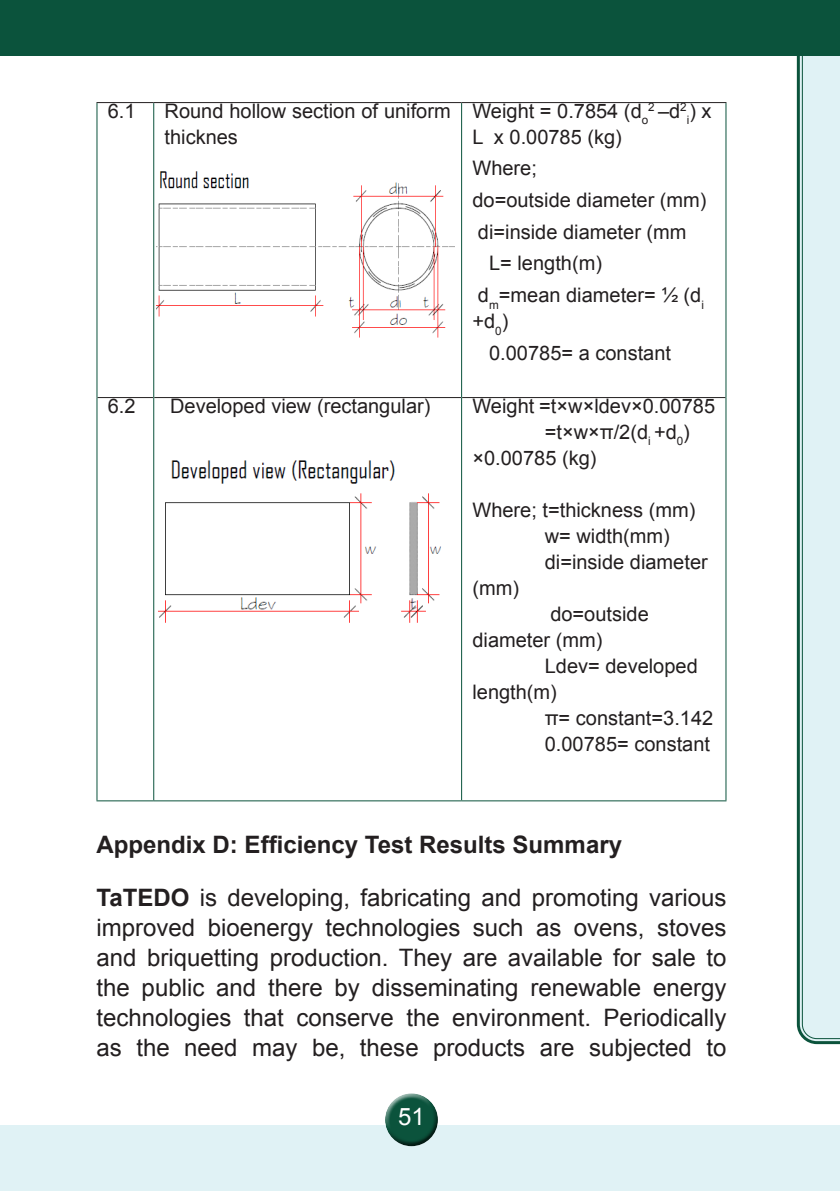
<style>
.page{position:relative;width:840px;height:1191px;background:#fff}
.page>*{position:absolute;margin:0;border:0;box-sizing:border-box;transform-origin:0 0}
.t1{font:24px/30px "Arial";color:#231f20;text-align:justify}
.Heading_1{font:700 24px "Arial";color:#231f20}
.t2{font:24px "Arial";color:#fff}
.List_Paragraph{font:20px/26px "Arial";color:#231f20}
.List_Paragraph-2{font:11.6px "Arial";color:#231f20}
.s1{font-size:20px}
.s2{font-weight:700}
</style>
<div class="page">
<div style="left:0;top:1125px;width:839px;height:66px;background:#e0f2f5"></div>
<div style="left:384px;top:1089px;width:54px;height:46px;background:#fff;opacity:.75"></div>
<div style="left:384px;top:1101px;width:56px;height:46px;background:#231f20;opacity:.75"></div>
<svg style="left:796px;top:56px;width:43px;height:988px;background:#679689"></svg>
<div style="left:801px;top:56px;width:38px;height:983px;background:#e0f2f5"></div>
<div style="left:0;top:0;width:839px;height:56px;background:#0b533c"></div>
<hr style="left:96px;top:102px;width:58px;height:1px;background:#231f20">
<hr style="left:154px;top:102px;width:307px;height:1px;background:#231f20">
<hr style="left:461px;top:102px;width:265px;height:1px;background:#231f20">
<hr style="left:97px;top:397px;width:56px;height:1px;background:#231f20">
<hr style="left:154px;top:397px;width:307px;height:1px;background:#231f20">
<hr style="left:462px;top:397px;width:263px;height:1px;background:#231f20">
<hr style="left:96px;top:103px;width:1px;height:294px;background:#0b533c">
<hr style="left:153px;top:103px;width:1px;height:294px;background:#0b533c">
<hr style="left:461px;top:103px;width:1px;height:294px;background:#0b533c">
<hr style="left:725px;top:103px;width:1px;height:294px;background:#0b533c">
<hr style="left:96px;top:397px;width:1px;height:403px;background:#0b533c">
<hr style="left:153px;top:397px;width:1px;height:403px;background:#0b533c">
<hr style="left:461px;top:397px;width:1px;height:403px;background:#0b533c">
<hr style="left:725px;top:397px;width:1px;height:403px;background:#0b533c">
<hr style="left:96px;top:800px;width:58px;height:1px;background:#0b533c">
<hr style="left:154px;top:800px;width:307px;height:1px;background:#0b533c">
<hr style="left:461px;top:800px;width:265px;height:1px;background:#0b533c">
<img style="left:156px;top:171px;width:298px;height:167px">
<img style="left:159px;top:460px;width:282px;height:163px">
<p class="List_Paragraph" style="left:108px;top:98px;width:29px">6.1</p>
<p class="List_Paragraph" style="left:164px;top:98px;width:287px">Round hollow section of uniform thicknes</p>
<p class="List_Paragraph" style="left:472px;top:98px;width:177px">Weight = 0.7854 (d<sub>o</sub></p>
<p class="List_Paragraph-2" style="left:648px;top:99px;width:40px">2 <span class="s1">–d</span>2</p>
<p class="List_Paragraph" style="left:686px;top:98px;width:26px"><sub>i</sub>) x</p>
<p class="List_Paragraph" style="left:472px;top:124px;width:151px">L x 0.00785 (kg)</p>
<p class="List_Paragraph" style="left:472px;top:155px;width:66px">Where;</p>
<p class="List_Paragraph" style="left:472px;top:187px;width:235px">do=outside diameter (mm)</p>
<p class="List_Paragraph" style="left:477px;top:219px;width:210px">di=inside diameter (mm</p>
<p class="List_Paragraph" style="left:489px;top:250px;width:114px">L= length(m)</p>
<p class="List_Paragraph" style="left:472px;top:282px;width:233px">d<sub>m</sub>=mean diameter= ½ (d<sub>i </sub>+d<sub>0</sub>)</p>
<p class="List_Paragraph" style="left:489px;top:340px;width:183px">0.00785= a constant</p>
<p class="List_Paragraph" style="left:108px;top:393px;width:29px">6.2</p>
<p class="List_Paragraph" style="left:170px;top:393px;width:262px">Developed view (rectangular)</p>
<p class="List_Paragraph" style="left:472px;top:393px;width:244px">Weight =t×w×ldev×0.00785</p>
<p class="List_Paragraph" style="left:472px;top:419px;width:219px;text-indent:72px">=t×w×π/2(d<sub>i</sub> +d<sub>0</sub>) ×0.00785 (kg)</p>
<p class="List_Paragraph" style="left:472px;top:497px;width:224px">Where; t=thickness (mm)</p>
<p class="List_Paragraph" style="left:544px;top:523px;width:126px">w= width(mm)</p>
<p class="List_Paragraph" style="left:544px;top:549px;width:164px">di=inside diameter</p>
<p class="List_Paragraph" style="left:472px;top:575px;width:48px">(mm)</p>
<p class="List_Paragraph" style="left:472px;top:601px;width:178px;text-indent:78px">do=outside diameter (mm)</p>
<p class="List_Paragraph" style="left:472px;top:653px;width:227px;text-indent:72px">Ldev= developed length(m)</p>
<p class="List_Paragraph" style="left:544px;top:705px;width:170px">π= constant=3.142</p>
<p class="List_Paragraph" style="left:544px;top:731px;width:167px">0.00785= constant</p>
<p class="Heading_1" style="left:96px;top:829px;width:527px">Appendix D: Efficiency Test Results Summary</p>
<p class="t1" style="left:96px;top:883px;width:631px"><span class="s2">TaTEDO</span> is developing, fabricating and promoting various improved bioenergy technologies such as ovens, stoves and briquetting production. They are available for sale to the public and there by disseminating renewable energy technologies that conserve the environment. Periodically as the need may be, these products are subjected to</p>
<p class="t2" style="left:398px;top:1100px;width:28px">51</p>
</div>
